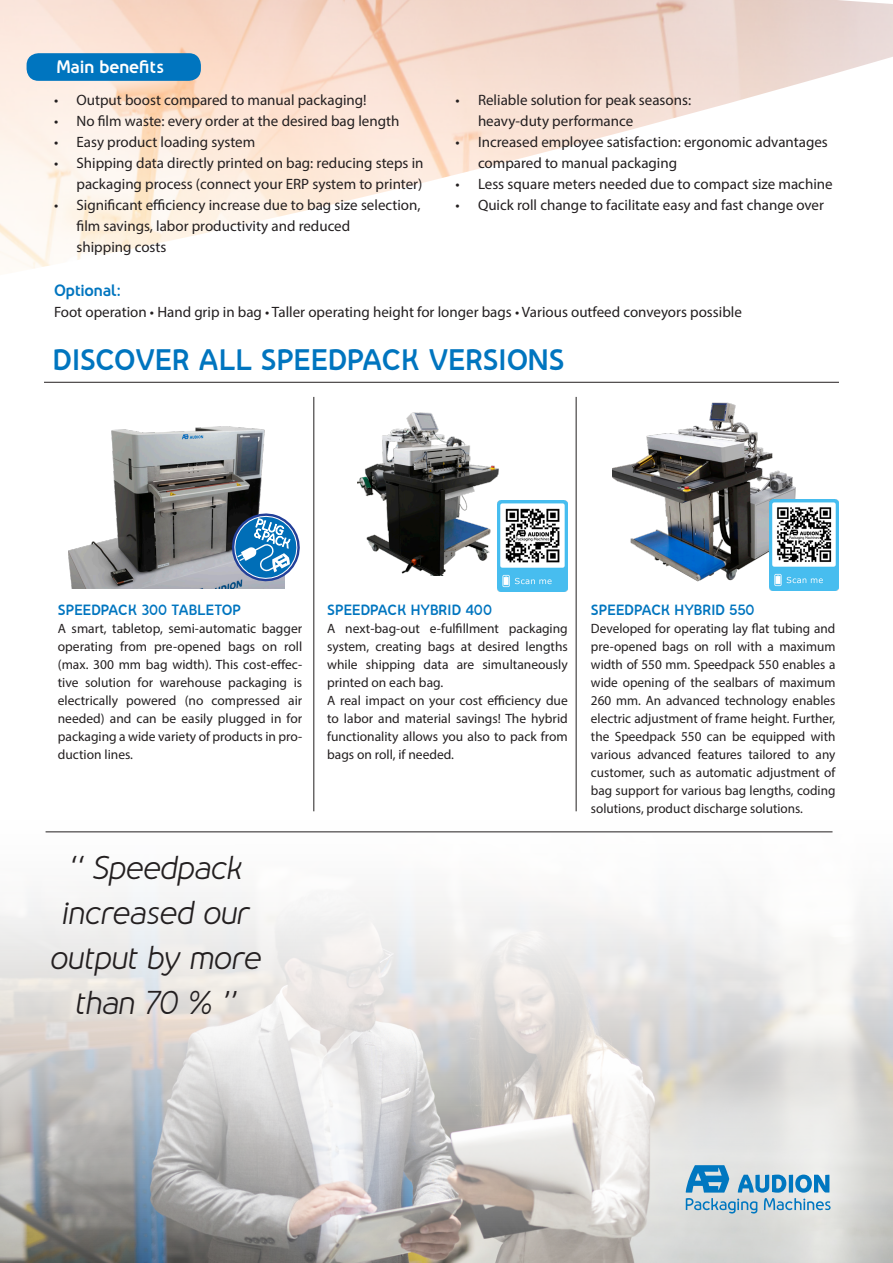
<style>
.page{position:relative;width:893px;height:1263px;background:#fff}
.page>*{position:absolute;margin:0;border:0;box-sizing:border-box;transform-origin:0 0}
.t1{font:italic 30px "Nevo";letter-spacing:-.01em;color:#231f20}
.t2{font:700 27px "Nevo";letter-spacing:-.015em;color:#0075bf}
.t3{font:700 16.5px "Nevo";letter-spacing:-.005em;color:#fff}
.t4{font:15px/21px "Myriad Pro";color:#231f20}
.t5{font:700 15px "Nevo";letter-spacing:-.01em;color:#0075bf}
.t6{font:13.5px/18px "Myriad Pro";color:#231f20;text-align:justify}
.t7{font:700 13.5px "Nevo";letter-spacing:-.02em;color:#0075bf}
</style>
<div class="page">
<img style="left:0;top:0;width:893px;height:382px">
<img style="left:0;top:763px;width:893px;height:500px">
<div style="left:27px;top:53px;width:174px;height:28px;background:#0075bf;border-radius:12px"></div>
<img style="left:69px;top:426px;width:215px;height:162px">
<img style="left:613px;top:402px;width:206px;height:180px">
<hr style="left:44px;top:382px;width:795px;height:1px;background:#231f20">
<img style="left:357px;top:412px;width:161px;height:163px">
<hr style="left:313px;top:397px;width:1px;height:414px;background:#231f20">
<hr style="left:576px;top:397px;width:1px;height:414px;background:#231f20">
<hr style="left:46px;top:831px;width:786px;height:1px;background:#231f20">
<svg style="left:686px;top:1165px;width:145px;height:48px;background:#95bed5"></svg>
<svg style="left:228px;top:509px;width:72px;height:76px"></svg>
<img style="left:769px;top:500px;width:70px;height:91px">
<img style="left:497px;top:501px;width:70px;height:91px">
<p class="t3" style="left:56px;top:57px;width:110px">Main benefits</p>
<p class="t4" style="left:54px;top:89px;width:314px">• Output boost compared to manual packaging!</p>
<p class="t4" style="left:54px;top:110px;width:347px">• No film waste: every order at the desired bag length</p>
<p class="t4" style="left:54px;top:131px;width:203px">• Easy product loading system</p>
<p class="t4" style="left:54px;top:152px;width:371px;text-align:right">• Shipping data directly printed on bag: reducing steps in packaging process (connect your ERP system to printer)</p>
<p class="t4" style="left:76px;top:194px;width:346px;text-indent:-22px">• Significant efficiency increase due to bag size selection, film savings, labor productivity and reduced<br>shipping costs</p>
<p class="t4" style="left:455px;top:89px;width:237px">• Reliable solution for peak seasons:</p>
<p class="t4" style="left:478px;top:110px;width:157px">heavy-duty performance</p>
<p class="t4" style="left:478px;top:131px;width:351px;text-indent:-22px">• Increased employee satisfaction: ergonomic advantages compared to manual packaging</p>
<p class="t4" style="left:455px;top:173px;width:379px">• Less square meters needed due to compact size machine</p>
<p class="t4" style="left:455px;top:194px;width:370px">• Quick roll change to facilitate easy and fast change over</p>
<p class="t5" style="left:54px;top:281px;width:68px">Optional:</p>
<p class="t4" style="left:54px;top:301px;width:689px">Foot operation • Hand grip in bag • Taller operating height for longer bags • Various outfeed conveyors possible</p>
<p class="t2" style="left:53px;top:343px;width:513px">DISCOVER ALL SPEEDPACK VERSIONS</p>
<p class="t7" style="left:58px;top:602px;width:185px">SPEEDPACK 300 TABLETOP</p>
<p class="t6" style="left:58px;top:620px;width:246px">A smart, tabletop, semi-automatic bagger operating from pre-opened bags on roll (max. 300 mm bag width). This cost-effec&shy;tive solution for warehouse packaging is electrically powered (no compressed air needed) and can be easily plugged in for packaging a wide variety of products in pro&shy;duction lines.</p>
<p class="t1" style="left:69px;top:850px;width:175px">‘‘ Speedpack</p>
<p class="t1" style="left:61px;top:895px;width:190px">increased our</p>
<p class="t1" style="left:50px;top:940px;width:212px">output by more</p>
<p class="t1" style="left:75px;top:985px;width:162px">than 70 % ’’</p>
<p class="t7" style="left:327px;top:602px;width:166px">SPEEDPACK HYBRID 400</p>
<p class="t6" style="left:327px;top:620px;width:242px">A next-bag-out e-fulfillment packaging system, creating bags at desired lengths while shipping data are simultaneously printed on each bag.</p>
<p class="t6" style="left:327px;top:692px;width:242px">A real impact on your cost efficiency due to labor and material savings! The hybrid functionality allows you also to pack from bags on roll, if needed.</p>
<p class="t7" style="left:591px;top:602px;width:165px">SPEEDPACK HYBRID 550</p>
<p class="t6" style="left:591px;top:620px;width:246px">Developed for operating lay flat tubing and pre-opened bags on roll with a maximum width of 550 mm. Speedpack 550 enables a wide opening of the sealbars of maximum 260 mm. An advanced technology enables electric adjustment of frame height. Further, the Speedpack 550 can be equipped with various advanced features tailored to any customer, such as automatic adjustment of bag support for various bag lengths, coding solutions, product discharge solutions.</p>
</div>
